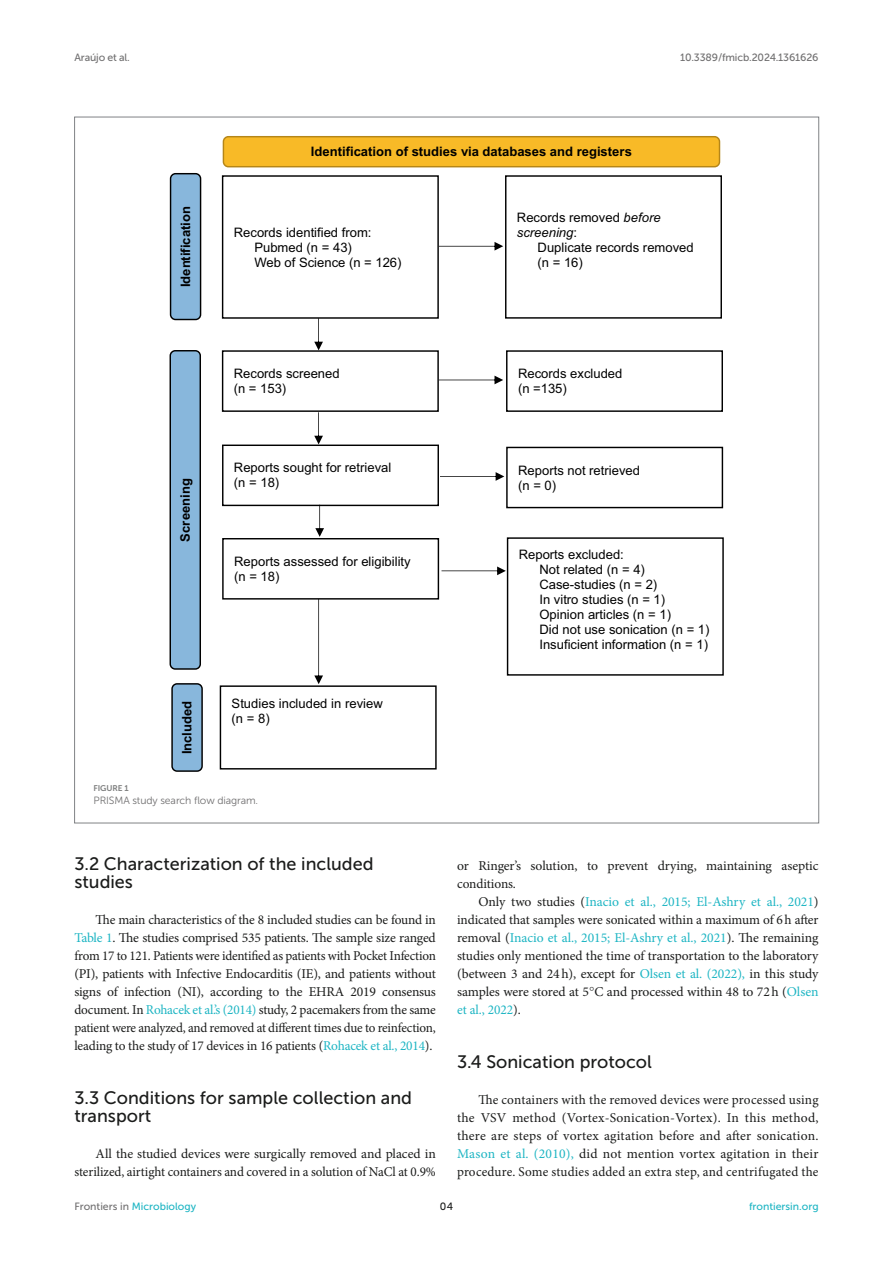
<style>
.page{position:relative;width:893px;height:1263px;background:#fff}
.page>*{position:absolute;margin:0;border:0;box-sizing:border-box;transform-origin:0 0}
.HEAD_2{font:18px/18px "Museo Sans 500";color:#1b1c1b}
.TEXT_FLUSH{font:13.5px/18px "Minion Pro";letter-spacing:-.005em;color:#1b1c1b;text-align:justify}
.TEXT{font:13.5px/18px "Minion Pro";letter-spacing:-.005em;color:#1b1c1b;text-align:justify}
.t1{font:13.05px/15px "Arial";color:#000}
.t2{font:700 13.05px "Arial";color:#000}
.t3{font:italic 13.05px "Arial";color:#000}
.t4{font:10.5px "Museo Sans 500";color:#1db5c3}
.t5{font:10.5px "Museo Sans 500";letter-spacing:-.015em;color:#706f70}
.FIG_LEG{font:10.5px "Museo Sans 300";letter-spacing:-.01em;color:#706f70}
.t6{font:10.5px "Museo Sans 500";color:#1b1c1b}
.FIG_HD{font:8.25px "Museo Sans 700";letter-spacing:-.01em;color:#7e7f7f}
.s1{font-style:italic}
.s2{font-style:normal}
.s3{color:#1db5c3}
.s4{font-family:"STIX"}
.s5{color:#706f70}
</style>
<div class="page">
<div style="left:222px;top:175px;width:217px;height:144px;border:1px solid #000"></div>
<div style="left:505px;top:175px;width:217px;height:144px;border:1px solid #000"></div>
<div style="left:222px;top:350px;width:217px;height:62px;border:1px solid #000"></div>
<div style="left:506px;top:350px;width:217px;height:62px;border:1px solid #000"></div>
<div style="left:222px;top:445px;width:217px;height:61px;border:1px solid #000"></div>
<div style="left:506px;top:447px;width:217px;height:61px;border:1px solid #000"></div>
<div style="left:222px;top:538px;width:217px;height:62px;border:1px solid #000"></div>
<div style="left:507px;top:537px;width:217px;height:139px;border:1px solid #000"></div>
<div style="left:220px;top:685px;width:217px;height:84px;border:1px solid #000"></div>
<svg style="left:439px;top:242px;width:64px;height:9px"></svg>
<svg style="left:439px;top:376px;width:64px;height:8px"></svg>
<svg style="left:440px;top:472px;width:64px;height:9px"></svg>
<svg style="left:441px;top:566px;width:65px;height:9px"></svg>
<div style="left:223px;top:137px;width:496px;height:30px;background:#f8ba27;border-radius:5px"></div>
<div style="left:223px;top:136px;width:497px;height:31px;border:1px solid #b58618;border-radius:5px"></div>
<div style="left:171px;top:174px;width:30px;height:145px;background:#88b7dc;border-radius:5px"></div>
<div style="left:170px;top:173px;width:31px;height:147px;border:1px solid #000;border-radius:5px"></div>
<div style="left:170px;top:351px;width:30px;height:318px;background:#88b7dc;border-radius:5px"></div>
<div style="left:170px;top:350px;width:31px;height:320px;border:1px solid #000;border-radius:5px"></div>
<div style="left:172px;top:684px;width:30px;height:87px;background:#88b7dc;border-radius:5px"></div>
<div style="left:171px;top:683px;width:32px;height:89px;border:1px solid #000;border-radius:5px"></div>
<svg style="left:314px;top:318px;width:9px;height:32px"></svg>
<svg style="left:314px;top:412px;width:9px;height:32px"></svg>
<svg style="left:315px;top:505px;width:9px;height:32px"></svg>
<svg style="left:314px;top:599px;width:9px;height:85px"></svg>
<p class="t5" style="left:74px;top:51px;width:57px">Araújo et al.</p>
<p class="t5" style="left:680px;top:51px;width:140px">10.3389/fmicb.2024.1361626</p>
<p class="t2" style="left:177px;top:287px;width:83px;rotate:-90deg">Identification</p>
<p class="t2" style="left:176px;top:541px;width:65px;rotate:-90deg">Screening</p>
<p class="t2" style="left:178px;top:754px;width:55px;rotate:-90deg">Included</p>
<p class="t2" style="left:311px;top:143px;width:323px">Identification of studies via databases and registers</p>
<p class="t1" style="left:254px;top:225px;width:149px;text-indent:-21px">Records identified from:<br>Pubmed (n = 43)<br>Web of Science (n = 126)</p>
<p class="t1" style="left:517px;top:210px;width:145px">Records removed <span class="s1">before</span></p>
<p class="t3" style="left:517px;top:223px;width:62px">screening<span class="s2">:</span></p>
<p class="t1" style="left:538px;top:240px;width:158px">Duplicate records removed</p>
<p class="t1" style="left:538px;top:255px;width:47px">(n = 16)</p>
<p class="t1" style="left:234px;top:366px;width:107px">Records screened (n = 153)</p>
<p class="t1" style="left:518px;top:366px;width:106px">Records excluded (n =135)</p>
<p class="t1" style="left:234px;top:460px;width:159px">Reports sought for retrieval (n = 18)</p>
<p class="t1" style="left:518px;top:463px;width:123px">Reports not retrieved (n = 0)</p>
<p class="t1" style="left:234px;top:554px;width:178px">Reports assessed for eligibility (n = 18)</p>
<p class="t1" style="left:539px;top:547px;width:172px;text-indent:-21px">Reports excluded:<br>Not related (n = 4)<br>Case-studies (n = 2)<br>In vitro studies (n = 1)<br>Opinion articles (n = 1)<br>Did not use sonication (n = 1)<br>Insuficient information (n = 1)</p>
<p class="t1" style="left:232px;top:696px;width:153px">Studies included in review (n = 8)</p>
<p class="FIG_HD" style="left:94px;top:783px;width:37px">FIGURE 1</p>
<p class="FIG_LEG" style="left:94px;top:795px;width:166px">PRISMA study search flow diagram.</p>
<p class="HEAD_2" style="left:74px;top:855px;width:301px">3.2 Characterization of the included studies</p>
<p class="TEXT_FLUSH" style="left:74px;top:911px;width:363px;text-indent:21px">The main characteristics of the 8 included studies can be found in <span class="s3">Table 1</span>. The studies comprised 535 patients. The sample size ranged from 17 to 121. Patients were identified as patients with Pocket Infection (PI), patients with Infective Endocarditis (IE), and patients without signs of infection (NI), according to the EHRA 2019 consensus document. In <span class="s3">Rohacek et al.’s (2014)</span> study, 2 pacemakers from the same patient were analyzed, and removed at different times due to reinfection, leading to the study of 17 devices in 16 patients (<span class="s3">Rohacek et al., 2014</span>).</p>
<p class="HEAD_2" style="left:74px;top:1089px;width:339px">3.3 Conditions for sample collection and transport</p>
<p class="TEXT_FLUSH" style="left:74px;top:1145px;width:363px;text-align:right">All the studied devices were surgically removed and placed in sterilized, airtight containers and covered in a solution of NaCl at 0.9%</p>
<p class="TEXT_FLUSH" style="left:457px;top:857px;width:363px">or Ringer’s solution, to prevent drying, maintaining aseptic conditions.</p>
<p class="TEXT" style="left:457px;top:893px;width:363px;text-indent:21px">Only two studies (<span class="s3">Inacio et al., 2015; El-Ashry et al., 2021</span>) indicated that samples were sonicated within a maximum of 6h after removal (<span class="s3">Inacio et al., 2015; El-Ashry et al., 2021</span>). The remaining studies only mentioned the time of transportation to the laboratory (between 3 and 24h), except for <span class="s3">Olsen et al. (2022),</span> in this study samples were stored at 5<span class="s4">°</span>C and processed within 48 to 72h (<span class="s3">Olsen et al., 2022</span>).</p>
<p class="HEAD_2" style="left:457px;top:1053px;width:196px">3.4 Sonication protocol</p>
<p class="TEXT_FLUSH" style="left:457px;top:1091px;width:363px;text-indent:21px">The containers with the removed devices were processed using the VSV method (Vortex-Sonication-Vortex). In this method, there are steps of vortex agitation before and after sonication.<br><span class="s3">Mason et al. (2010),</span> did not mention vortex agitation in their procedure. Some studies added an extra step, and centrifugated the</p>
<p class="t4" style="left:74px;top:1200px;width:123px"><span class="s5">Frontiers in</span> Microbiology</p>
<p class="t6" style="left:440px;top:1200px;width:15px">04</p>
<p class="t4" style="left:749px;top:1200px;width:71px">frontiersin.org</p>
</div>
